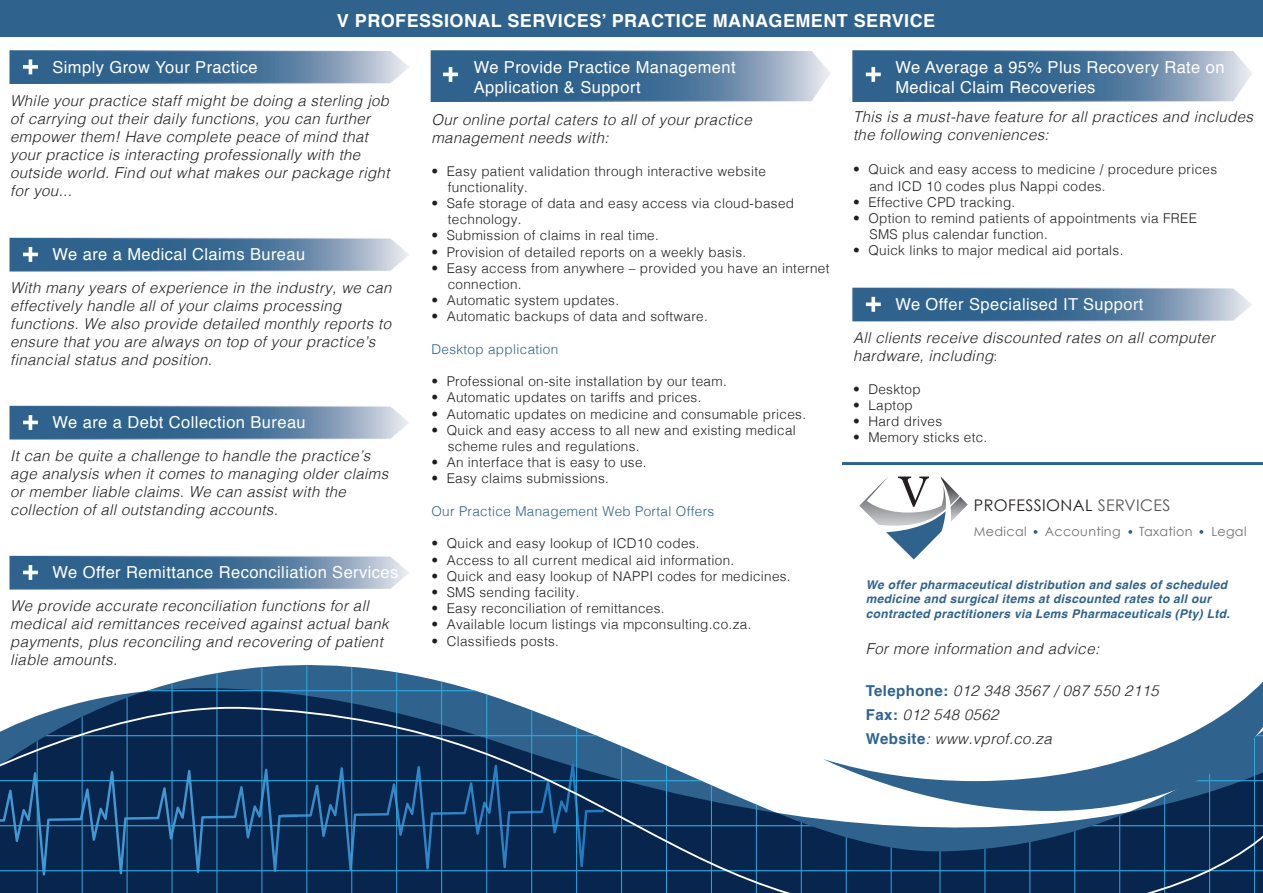
<style>
.page{position:relative;width:1263px;height:893px;background:#fff}
.page>*{position:absolute;margin:0;border:0;box-sizing:border-box;transform-origin:0 0}
.t1{font:700 18px "Helvetica";letter-spacing:.025em;color:#fff}
.t2{font:16.5px/19.8px "Helvetica";letter-spacing:.025em;color:#fff}
.t3{font:16.05px "Century Gothic";letter-spacing:.025em;color:#231f20}
.t4{font:italic 300 15px/18px "Helvetica";letter-spacing:.025em;color:#231f20}
.t5{font:300 13.5px/16.2px "Helvetica";letter-spacing:.025em;color:#231f20}
.t6{font:300 13.5px "Helvetica";letter-spacing:.025em;color:#2f638d}
.t7{font:12.75px "Century Gothic";letter-spacing:.025em;color:#707073}
.t8{font:italic 700 12px/14.4px "Helvetica";letter-spacing:.025em;color:#2f638d}
.s1{font-style:normal;font-size:13.5px}
.s2{color:#545554}
.s3{font-weight:700;font-style:normal;color:#2f638d}
</style>
<div class="page">
<svg style="left:97px;top:665px;width:404px;height:34px;fill:#2f638d"></svg>
<hr style="left:0;top:690px;width:1263px;height:1px;background:#32a8df">
<hr style="left:37px;top:665px;width:1px;height:189px;background:#32a8df">
<hr style="left:82px;top:665px;width:1px;height:189px;background:#32a8df">
<hr style="left:127px;top:665px;width:1px;height:189px;background:#32a8df">
<hr style="left:172px;top:665px;width:1px;height:189px;background:#32a8df">
<hr style="left:216px;top:665px;width:1px;height:189px;background:#32a8df">
<hr style="left:261px;top:665px;width:1px;height:189px;background:#32a8df">
<hr style="left:306px;top:665px;width:1px;height:189px;background:#32a8df">
<hr style="left:351px;top:665px;width:1px;height:189px;background:#32a8df">
<hr style="left:396px;top:665px;width:1px;height:189px;background:#32a8df">
<hr style="left:441px;top:665px;width:1px;height:189px;background:#32a8df">
<hr style="left:486px;top:665px;width:1px;height:189px;background:#32a8df">
<hr style="left:531px;top:665px;width:1px;height:189px;background:#32a8df">
<hr style="left:576px;top:665px;width:1px;height:189px;background:#32a8df">
<hr style="left:621px;top:665px;width:1px;height:189px;background:#32a8df">
<hr style="left:666px;top:665px;width:1px;height:189px;background:#32a8df">
<hr style="left:711px;top:665px;width:1px;height:189px;background:#32a8df">
<hr style="left:756px;top:665px;width:1px;height:189px;background:#32a8df">
<hr style="left:801px;top:665px;width:1px;height:189px;background:#32a8df">
<svg style="left:823px;top:681px;width:440px;height:18px"></svg>
<svg style="left:0;top:699px;width:1263px;height:194px"></svg>
<div style="left:0;top:0;width:1263px;height:36px;background:#2f638d"></div>
<svg style="left:859px;top:476px;width:109px;height:83px"></svg>
<svg style="left:1034px;top:530px;width:3px;height:4px"></svg>
<svg style="left:1128px;top:530px;width:4px;height:4px"></svg>
<svg style="left:1199px;top:530px;width:4px;height:4px"></svg>
<svg style="left:9px;top:50px;width:400px;height:34px;background:#5b82a4"></svg>
<svg style="left:9px;top:237px;width:400px;height:35px;background:#6085a6"></svg>
<svg style="left:9px;top:405px;width:400px;height:35px;background:#6085a6"></svg>
<svg style="left:9px;top:555px;width:400px;height:35px;background:#6085a6"></svg>
<svg style="left:430px;top:50px;width:400px;height:52px;background:#5980a3"></svg>
<svg style="left:852px;top:50px;width:400px;height:52px;background:#5980a2"></svg>
<svg style="left:852px;top:287px;width:400px;height:35px;background:#6085a6"></svg>
<hr style="left:842px;top:462px;width:421px;height:3px;background:#2f638d">
<p class="t1" style="left:337px;top:6px;width:600px">V PROFESSIONAL SERVICES’ PRACTICE MANAGEMENT SERVICE</p>
<p class="t2" style="left:52px;top:58px;width:207px">Simply Grow Your Practice</p>
<p class="t4" style="left:10px;top:91px;width:381px">While your practice staff might be doing a sterling job of carrying out their daily functions, you can further empower them! Have complete peace of mind that your practice is interacting professionally with the outside world. Find out what makes our package right for you...</p>
<p class="t2" style="left:52px;top:245px;width:254px">We are a Medical Claims Bureau</p>
<p class="t4" style="left:10px;top:278px;width:383px">With many years of experience in the industry, we can effectively handle all of your claims processing functions. We also provide detailed monthly reports to ensure that you are always on top of your practice’s financial status and position.</p>
<p class="t2" style="left:52px;top:413px;width:255px">We are a Debt Collection Bureau</p>
<p class="t4" style="left:10px;top:446px;width:380px">It can be quite a challenge to handle the practice’s age analysis when it comes to managing older claims or member liable claims. We can assist with the collection of all outstanding accounts.</p>
<p class="t2" style="left:52px;top:563px;width:347px">We Offer Remittance Reconciliation Services</p>
<p class="t4" style="left:10px;top:596px;width:380px">We provide accurate reconciliation functions for all medical aid remittances received against actual bank payments, plus reconciling and recovering of patient liable amounts.</p>
<p class="t2" style="left:474px;top:58px;width:264px">We Provide Practice Management<br>Application &amp; Support</p>
<p class="t4" style="left:431px;top:110px;width:322px">Our online portal caters to all of your practice management needs with:</p>
<p class="t5" style="left:448px;top:162px;width:320px;text-indent:-16px">• Easy patient validation through interactive website functionality.</p>
<p class="t5" style="left:448px;top:194px;width:348px;text-indent:-16px">• Safe storage of data and easy access via cloud-based technology.</p>
<p class="t5" style="left:431px;top:227px;width:229px">• Submission of claims in real time.</p>
<p class="t5" style="left:431px;top:243px;width:316px">• Provision of detailed reports on a weekly basis.</p>
<p class="t5" style="left:448px;top:259px;width:383px;text-indent:-16px">• Easy access from anywhere – provided you have an internet connection.</p>
<p class="t5" style="left:431px;top:291px;width:189px">• Automatic system updates.</p>
<p class="t5" style="left:431px;top:308px;width:278px">• Automatic backups of data and software.</p>
<p class="t6" style="left:431px;top:338px;width:128px">Desktop application</p>
<p class="t5" style="left:431px;top:372px;width:297px">• Professional on-site installation by our team.</p>
<p class="t5" style="left:431px;top:389px;width:272px">• Automatic updates on tariffs and prices.</p>
<p class="t5" style="left:431px;top:405px;width:376px">• Automatic updates on medicine and consumable prices.</p>
<p class="t5" style="left:448px;top:421px;width:350px;text-indent:-16px">• Quick and easy access to all new and existing medical scheme rules and regulations.</p>
<p class="t5" style="left:431px;top:453px;width:217px">• An interface that is easy to use.</p>
<p class="t5" style="left:431px;top:470px;width:179px">• Easy claims submissions.</p>
<p class="t6" style="left:431px;top:500px;width:284px">Our Practice Management Web Portal Offers</p>
<p class="t5" style="left:431px;top:534px;width:270px">• Quick and easy lookup of ICD10 codes.</p>
<p class="t5" style="left:431px;top:551px;width:304px">• Access to all current medical aid information.</p>
<p class="t5" style="left:431px;top:567px;width:361px">• Quick and easy lookup of NAPPI codes for medicines.</p>
<p class="t5" style="left:431px;top:583px;width:150px">• SMS sending facility.</p>
<p class="t5" style="left:431px;top:599px;width:235px">• Easy reconciliation of remittances.</p>
<p class="t5" style="left:431px;top:615px;width:321px">• Available locum listings via mpconsulting.co.za.</p>
<p class="t5" style="left:431px;top:632px;width:129px">• Classifieds posts.</p>
<p class="t2" style="left:895px;top:58px;width:331px">We Average a 95% Plus Recovery Rate on<br>Medical Claim Recoveries</p>
<p class="t4" style="left:853px;top:107px;width:401px">This is a must-have feature for all practices and includes the following conveniences:</p>
<p class="t5" style="left:869px;top:161px;width:349px;text-indent:-16px">• Quick and easy access to medicine / procedure prices and ICD 10 codes plus Nappi codes.</p>
<p class="t5" style="left:853px;top:193px;width:164px">• Effective CPD tracking.</p>
<p class="t5" style="left:869px;top:209px;width:329px;text-indent:-16px">• Option to remind patients of appointments via FREE<br>SMS plus calendar function.</p>
<p class="t5" style="left:853px;top:242px;width:272px">• Quick links to major medical aid portals.</p>
<p class="t2" style="left:895px;top:295px;width:250px">We Offer Specialised IT Support</p>
<p class="t4" style="left:853px;top:328px;width:363px">All clients receive discounted rates on all computer hardware, including<span class="s1">:</span></p>
<p class="t5" style="left:853px;top:380px;width:69px">• Desktop</p>
<p class="t5" style="left:853px;top:396px;width:61px">• Laptop</p>
<p class="t5" style="left:853px;top:412px;width:91px">• Hard drives</p>
<p class="t5" style="left:853px;top:428px;width:136px">• Memory sticks etc.</p>
<p class="t3" style="left:974px;top:495px;width:198px">PROFESSIONAL <span class="s2">SERVICES</span></p>
<p class="t7" style="left:974px;top:524px;width:54px">Medical</p>
<p class="t7" style="left:1045px;top:524px;width:77px">Accounting</p>
<p class="t7" style="left:1139px;top:524px;width:55px">Taxation</p>
<p class="t7" style="left:1211px;top:524px;width:37px">Legal</p>
<p class="t8" style="left:866px;top:577px;width:365px">We offer pharmaceutical distribution and sales of scheduled medicine and surgical items at discounted rates to all our contracted practitioners via Lems Pharmaceuticals (Pty) Ltd.</p>
<p class="t4" style="left:866px;top:638px;width:235px">For more information and advice:</p>
<p class="t4" style="left:866px;top:677px;width:294px;line-height:24px"><span class="s3">Telephone:</span> 012 348 3567 / 087 550 2115<br><span class="s3">Fax:</span> 012 548 0562<br><span class="s3">Website</span>: www.vprof.co.za</p>
</div>
